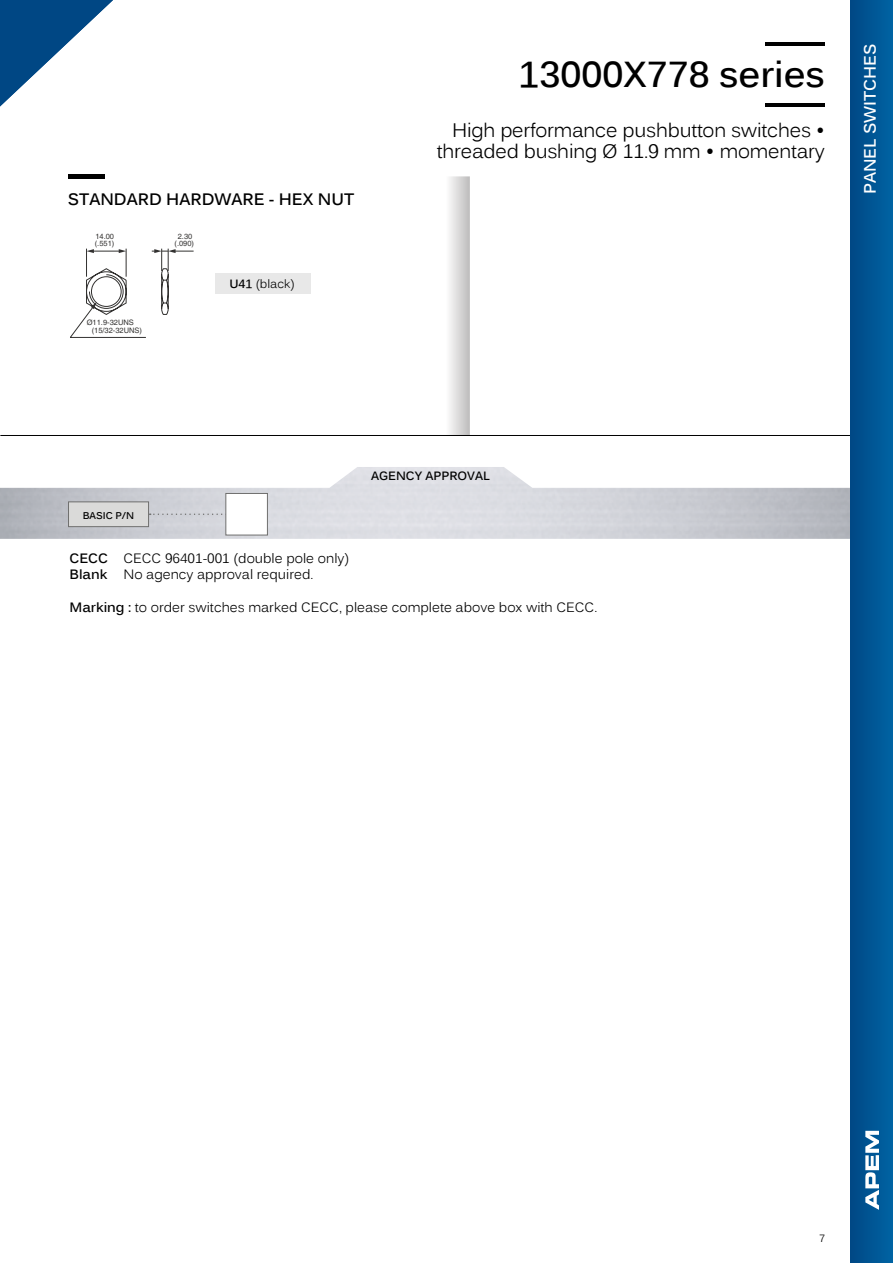
<style>
.page{position:relative;width:893px;height:1263px;background:#fff}
.page>*{position:absolute;margin:0;border:0;box-sizing:border-box;transform-origin:0 0}
.t1{font:700 36px "Kalinga";color:#000}
.t2{font:19.5px/21px "Kalinga";letter-spacing:-.01em;color:#000;text-align:right}
.t3{font:700 16.5px "Kalinga";color:#000}
.t4{font:700 16.5px "Kalinga";color:#fff}
.t5{font:13.5px/16.2px "Kalinga";color:#000}
.t6{font:700 12px "Kalinga";color:#000}
.t7{font:12px "Kalinga";color:#000}
.t8{font:10.5px "Kalinga";color:#000}
.t9{font:700 9.75px "Kalinga";color:#000}
.t10{font:7.5px "Helvetica";color:#323130}
.s1{font-weight:700}
</style>
<div class="page">
<hr style="left:766px;top:103px;width:59px;height:3px;background:#000">
<hr style="left:766px;top:43px;width:59px;height:3px;background:#000">
<hr style="left:68px;top:174px;width:36px;height:4px;background:#000">
<svg style="left:70px;top:248px;width:124px;height:90px"></svg>
<div style="left:215px;top:273px;width:95px;height:20px;background:#e8e8e8"></div>
<div style="left:69px;top:502px;width:80px;height:25px;background:#dadad9"></div>
<div style="left:68px;top:501px;width:81px;height:26px;border:1px solid #6f6f6e"></div>
<svg style="left:150px;top:513px;width:75px;height:2px"></svg>
<div style="left:225px;top:493px;width:43px;height:42px;background:#fff;border:1px solid #6f6f6e"></div>
<hr style="left:0;top:435px;width:893px;height:1px;background:#000">
<img style="left:850px;top:0;width:43px;height:1263px">
<svg style="left:0;top:0;width:113px;height:106px"></svg>
<svg style="left:865px;top:1131px;width:14px;height:79px"></svg>
<p class="t3" style="left:68px;top:193px;width:288px">STANDARD HARDWARE - HEX NUT</p>
<p class="t10" style="left:178px;top:234px;width:16px">2.30</p>
<p class="t10" style="left:95px;top:234px;width:20px">14.00</p>
<p class="t10" style="left:95px;top:241px;width:21px">(.551)</p>
<p class="t10" style="left:175px;top:241px;width:21px">(.090)</p>
<p class="t10" style="left:87px;top:320px;width:49px">Ø11.9-32UNS</p>
<p class="t10" style="left:92px;top:327px;width:52px">(15/32-32UNS)</p>
<p class="t7" style="left:229px;top:279px;width:67px"><span class="s1">U41</span> (black)</p>
<h1 class="t1" style="left:519px;top:61px;width:308px">13000X778 series</h1>
<h2 class="t2" style="left:437px;top:122px;width:389px">High performance pushbutton switches • threaded bushing Ø 11.9 mm • momentary</h2>
<p class="t4" style="left:860px;top:194px;width:152px;rotate:-90deg">PANEL SWITCHES</p>
<p class="t9" style="left:83px;top:512px;width:53px">BASIC P/N</p>
<p class="t6" style="left:371px;top:472px;width:121px">AGENCY APPROVAL</p>
<p class="t5" style="left:69px;top:551px;width:281px"><span class="s1">CECC</span> CECC 96401-001 (double pole only)<br><span class="s1">Blank</span> No agency approval required.</p>
<p class="t5" style="left:69px;top:600px;width:529px"><span class="s1">Marking :</span> to order switches marked CECC, please complete above box with CECC.</p>
<p class="t8" style="left:819px;top:1234px;width:7px">7</p>
</div>
